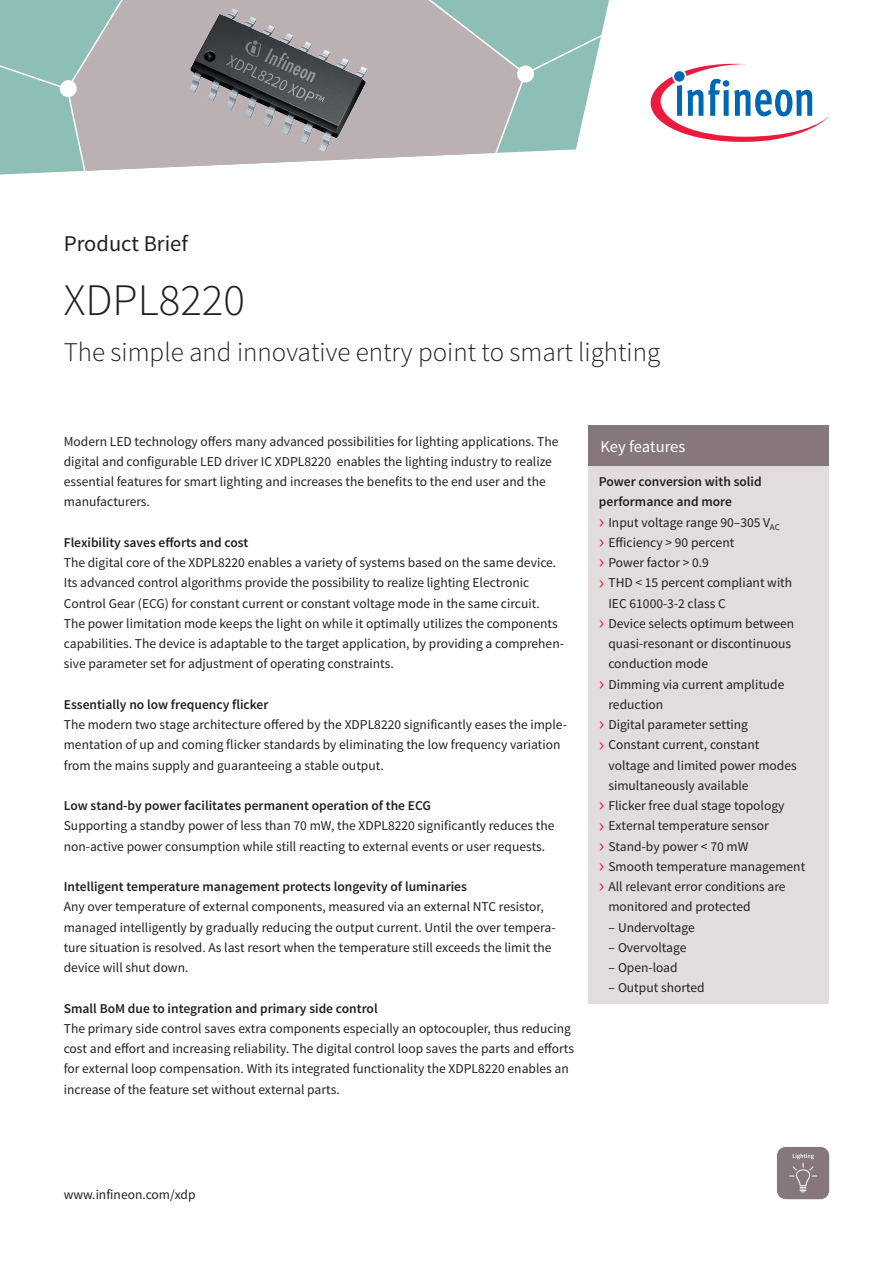
<style>
.page{position:relative;width:893px;height:1263px;background:#fff}
.page>*{position:absolute;margin:0;border:0;box-sizing:border-box;transform-origin:0 0}
.Product_Brief_A4_Hea{font:300 45px "Source Sans Pro";color:#231f20}
.Product_Brief_A4_Sub{font:300 27px "Source Sans Pro";color:#231f20}
.Product_Brief_A4_Tit{font:22.5px "Source Sans Pro";color:#231f20}
.Product_Brief_A4_Hea-2{font:16.5px "Source Sans Pro";letter-spacing:-.005em;color:#fff}
.Product_Brief_A4_Cop{font:13.5px/20.2px "Source Sans Pro";color:#231f20}
.Product_Brief_A4_Cop-2{font:600 13.5px/20.2px "Source Sans Pro";color:#231f20}
.Product_Brief_A4_URL{font:13.5px "Source Sans Pro";color:#231f20}
.s1{font-size:20.25px;color:#ed1a40}
</style>
<div class="page">
<svg style="left:202px;top:0;width:175px;height:166px;fill:#bbb1b3"></svg>
<svg style="left:377px;top:0;width:231px;height:159px"></svg>
<svg style="left:0;top:0;width:202px;height:175px"></svg>
<div style="left:517px;top:65px;width:17px;height:17px;background:#fff;border-radius:50%"></div>
<svg style="left:651px;top:63px;width:178px;height:79px"></svg>
<div style="left:588px;top:463px;width:241px;height:541px;background:#e1dcdd"></div>
<div style="left:588px;top:425px;width:241px;height:41px;background:#86777c"></div>
<div style="left:777px;top:1147px;width:52px;height:52px;background:#86777c;border-radius:9px"></div>
<svg style="left:789px;top:1153px;width:28px;height:39px"></svg>
<img style="left:187px;top:7px;width:183px;height:146px">
<p class="Product_Brief_A4_Tit" style="left:64px;top:229px;width:126px">Product Brief</p>
<p class="Product_Brief_A4_Hea" style="left:64px;top:273px;width:183px">XDPL8220</p>
<p class="Product_Brief_A4_Sub" style="left:64px;top:335px;width:598px">The simple and innovative entry point to smart lighting</p>
<p class="Product_Brief_A4_Cop" style="left:64px;top:431px;width:496px">Modern LED technology offers many advanced possibilities for lighting applications. The digital and configurable LED driver IC XDPL8220 enables the lighting industry to realize essential features for smart lighting and increases the benefits to the end user and the manufacturers.</p>
<p class="Product_Brief_A4_Cop-2" style="left:64px;top:532px;width:186px">Flexibility saves efforts and cost</p>
<p class="Product_Brief_A4_Cop" style="left:64px;top:553px;width:502px">The digital core of the XDPL8220 enables a variety of systems based on the same device.<br>Its advanced control algorithms provide the possibility to realize lighting Electronic Control Gear (ECG) for constant current or constant voltage mode in the same circuit.<br>The power limitation mode keeps the light on while it optimally utilizes the components capabilities. The device is adaptable to the target application, by providing a comprehen&shy;sive parameter set for adjustment of operating constraints.</p>
<p class="Product_Brief_A4_Cop-2" style="left:64px;top:694px;width:206px">Essentially no low frequency flicker</p>
<p class="Product_Brief_A4_Cop" style="left:64px;top:715px;width:505px">The modern two stage architecture offered by the XDPL8220 significantly eases the imple&shy;mentation of up and coming flicker standards by eliminating the low frequency variation from the mains supply and guaranteeing a stable output.</p>
<p class="Product_Brief_A4_Cop-2" style="left:64px;top:796px;width:369px">Low stand-by power facilitates permanent operation of the ECG</p>
<p class="Product_Brief_A4_Cop" style="left:64px;top:816px;width:492px">Supporting a standby power of less than 70 mW, the XDPL8220 significantly reduces the non-active power consumption while still reacting to external events or user requests.</p>
<p class="Product_Brief_A4_Cop-2" style="left:64px;top:877px;width:405px">Intelligent temperature management protects longevity of luminaries</p>
<p class="Product_Brief_A4_Cop" style="left:64px;top:897px;width:493px">Any over temperature of external components, measured via an external NTC resistor, managed intelligently by gradually reducing the output current. Until the over tempera&shy;ture situation is resolved. As last resort when the temperature still exceeds the limit the device will shut down.</p>
<p class="Product_Brief_A4_Cop-2" style="left:64px;top:998px;width:315px">Small BoM due to integration and primary side control</p>
<p class="Product_Brief_A4_Cop" style="left:64px;top:1018px;width:512px">The primary side control saves extra components especially an optocoupler, thus reducing cost and effort and increasing reliability. The digital control loop saves the parts and efforts for external loop compensation. With its integrated functionality the XDPL8220 enables an increase of the feature set without external parts.</p>
<p class="Product_Brief_A4_Hea-2" style="left:600px;top:436px;width:86px">Key features</p>
<p class="Product_Brief_A4_Cop-2" style="left:599px;top:472px;width:164px">Power conversion with solid performance and more</p>
<p class="Product_Brief_A4_Cop" style="left:599px;top:512px;width:182px"><span class="s1">›</span> Input voltage range 90–305 V<sub>AC</sub></p>
<p class="Product_Brief_A4_Cop" style="left:599px;top:532px;width:137px"><span class="s1">›</span> Efficiency &gt; 90 percent</p>
<p class="Product_Brief_A4_Cop" style="left:599px;top:553px;width:112px"><span class="s1">›</span> Power factor &gt; 0.9</p>
<p class="Product_Brief_A4_Cop" style="left:608px;top:573px;width:185px;text-indent:-10px"><span class="s1">›</span> THD &lt; 15 percent compliant with<br>IEC 61000-3-2 class C</p>
<p class="Product_Brief_A4_Cop" style="left:608px;top:613px;width:187px;text-indent:-10px"><span class="s1">›</span> Device selects optimum between quasi-resonant or discontinuous conduction mode</p>
<p class="Product_Brief_A4_Cop" style="left:608px;top:674px;width:177px;text-indent:-10px"><span class="s1">›</span> Dimming via current amplitude reduction</p>
<p class="Product_Brief_A4_Cop" style="left:599px;top:715px;width:151px"><span class="s1">›</span> Digital parameter setting</p>
<p class="Product_Brief_A4_Cop" style="left:608px;top:735px;width:190px;text-indent:-10px"><span class="s1">›</span> Constant current, constant voltage and limited power modes simultaneously available</p>
<p class="Product_Brief_A4_Cop" style="left:599px;top:796px;width:187px"><span class="s1">›</span> Flicker free dual stage topology</p>
<p class="Product_Brief_A4_Cop" style="left:599px;top:816px;width:171px"><span class="s1">›</span> External temperature sensor</p>
<p class="Product_Brief_A4_Cop" style="left:599px;top:836px;width:151px"><span class="s1">›</span> Stand-by power &lt; 70 mW</p>
<p class="Product_Brief_A4_Cop" style="left:599px;top:856px;width:208px"><span class="s1">›</span> Smooth temperature management</p>
<p class="Product_Brief_A4_Cop" style="left:608px;top:877px;width:179px;text-indent:-10px"><span class="s1">›</span> All relevant error conditions are monitored and protected</p>
<p class="Product_Brief_A4_Cop" style="left:608px;top:917px;width:88px">– Undervoltage</p>
<p class="Product_Brief_A4_Cop" style="left:608px;top:937px;width:79px">– Overvoltage</p>
<p class="Product_Brief_A4_Cop" style="left:608px;top:958px;width:71px">– Open-load</p>
<p class="Product_Brief_A4_Cop" style="left:608px;top:978px;width:98px">– Output shorted</p>
<p class="Product_Brief_A4_URL" style="left:64px;top:1186px;width:133px">www.infineon.com/xdp</p>
</div>
